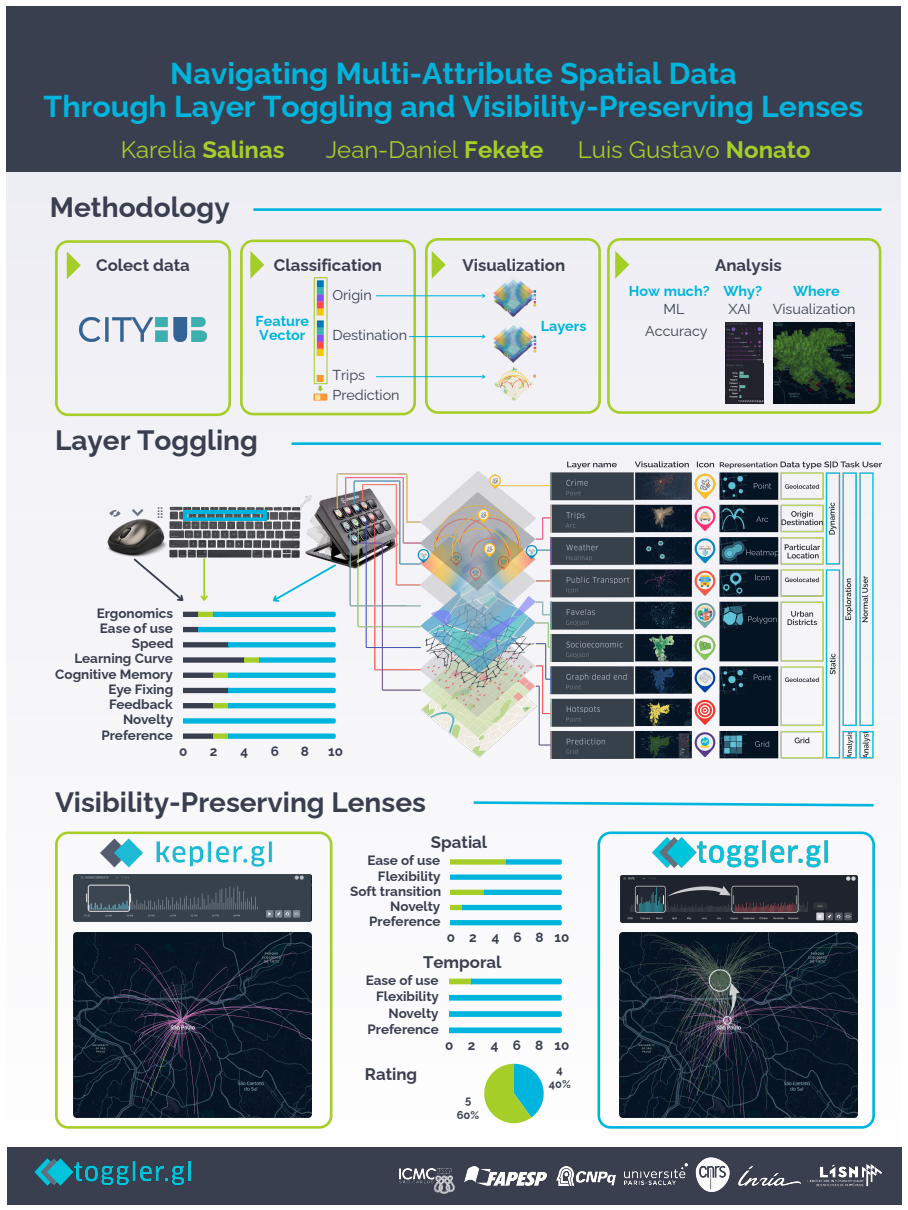
<style>
.page{position:relative;width:908px;height:1210px;background:#fff}
.page>*{position:absolute;margin:0;border:0;box-sizing:border-box;transform-origin:0 0}
.t1{font:700 30.24px/33.9px "Raleway";color:#00b5dd;text-align:center}
.t2{font:700 28px "Raleway";color:#3a3f50}
.t3{font:23.9px "Raleway";color:#a6ce28}
.t4{font:700 16.8px "Raleway";color:#3a3f50}
.t5{font:14.35px "Raleway";color:#3a3f50}
.t6{font:700 14.35px/13.9px "Raleway";color:#00b5dd}
.t7{font:700 13.47px/15.2px "Raleway";color:#3a3f50;text-align:right}
.t8{font:700 13.47px "Raleway";letter-spacing:1.065em;color:#3a3f50}
.t9{font:700 13.47px "Raleway";letter-spacing:1.04em;color:#3a3f50}
.t10{font:700 11.2px/14.7px "Raleway";color:#3a3f50;text-align:center}
.s1{font-weight:700}
</style>
<div class="page">
<div style="left:6px;top:6px;width:894px;height:1191px;background:#f7f7fa"></div>
<div style="left:6px;top:6px;width:894px;height:166px;background:#3a3f50"></div>
<svg style="left:183px;top:627px;width:108px;height:5px"></svg>
<svg style="left:183px;top:642px;width:108px;height:5px"></svg>
<svg style="left:183px;top:657px;width:108px;height:5px"></svg>
<svg style="left:183px;top:672px;width:108px;height:6px"></svg>
<svg style="left:183px;top:688px;width:108px;height:5px"></svg>
<svg style="left:183px;top:703px;width:108px;height:5px"></svg>
<svg style="left:183px;top:718px;width:108px;height:5px"></svg>
<svg style="left:183px;top:733px;width:108px;height:6px"></svg>
<svg style="left:449px;top:978px;width:112px;height:6px"></svg>
<svg style="left:449px;top:995px;width:112px;height:5px"></svg>
<svg style="left:449px;top:1011px;width:112px;height:6px"></svg>
<svg style="left:449px;top:1027px;width:112px;height:6px"></svg>
<svg style="left:451px;top:859px;width:110px;height:5px"></svg>
<svg style="left:451px;top:874px;width:110px;height:6px"></svg>
<svg style="left:451px;top:889px;width:110px;height:6px"></svg>
<svg style="left:451px;top:905px;width:110px;height:5px"></svg>
<svg style="left:451px;top:920px;width:110px;height:5px"></svg>
<img style="left:291px;top:461px;width:590px;height:297px">
<img style="left:169px;top:506px;width:131px;height:50px">
<svg style="left:184px;top:510px;width:82px;height:11px"></svg>
<img style="left:107px;top:520px;width:60px;height:37px">
<img style="left:109px;top:507px;width:54px;height:13px">
<div style="left:7px;top:1147px;width:893px;height:57px;background:#3a3f50"></div>
<img style="left:34px;top:1158px;width:157px;height:27px">
<img style="left:738px;top:1167px;width:61px;height:18px">
<img style="left:464px;top:1167px;width:82px;height:18px">
<img style="left:399px;top:1168px;width:55px;height:25px">
<svg style="left:607px;top:238px;width:274px;height:176px"></svg>
<img style="left:725px;top:322px;width:38px;height:81px">
<img style="left:772px;top:322px;width:82px;height:82px">
<svg style="left:131px;top:556px;width:207px;height:61px"></svg>
<svg style="left:55px;top:831px;width:277px;height:297px"></svg>
<svg style="left:597px;top:831px;width:277px;height:297px"></svg>
<svg style="left:240px;top:239px;width:176px;height:176px"></svg>
<svg style="left:55px;top:240px;width:176px;height:176px"></svg>
<svg style="left:615px;top:251px;width:14px;height:28px"></svg>
<hr style="left:253px;top:208px;width:628px;height:3px;background:#00b5dd">
<hr style="left:291px;top:442px;width:589px;height:3px;background:#00b5dd">
<svg style="left:473px;top:801px;width:401px;height:6px"></svg>
<svg style="left:484px;top:1063px;width:59px;height:60px"></svg>
<hr style="left:376px;top:295px;width:108px;height:1px;background:#00b5dd">
<hr style="left:409px;top:336px;width:75px;height:1px;background:#00b5dd">
<hr style="left:376px;top:376px;width:108px;height:1px;background:#00b5dd">
<svg style="left:425px;top:238px;width:175px;height:176px"></svg>
<img style="left:556px;top:1167px;width:59px;height:18px">
<img style="left:624px;top:1163px;width:63px;height:21px">
<img style="left:695px;top:1158px;width:35px;height:34px">
<img style="left:807px;top:1164px;width:75px;height:23px">
<p class="t1" style="left:44px;top:56px;width:821px">Navigating Multi-Attribute Spatial Data<br>Through Layer Toggling and Visibility-Preserving Lenses</p>
<p class="t3" style="left:121px;top:136px;width:165px">Karelia <span class="s1">Salinas</span></p>
<p class="t3" style="left:326px;top:136px;width:219px">Jean-Daniel <span class="s1">Fekete</span></p>
<p class="t3" style="left:577px;top:136px;width:234px">Luis Gustavo <span class="s1">Nonato</span></p>
<p class="t2" style="left:50px;top:190px;width:181px">Methodology</p>
<h3 class="t4" style="left:274px;top:255px;width:110px">Classification</h3>
<h3 class="t4" style="left:714px;top:255px;width:68px">Analysis</h3>
<p class="t6" style="left:628px;top:284px;width:135px">How much? Why?</p>
<p class="t6" style="left:792px;top:284px;width:48px">Where</p>
<p class="t5" style="left:663px;top:301px;width:22px">ML</p>
<p class="t5" style="left:728px;top:301px;width:24px">XAI</p>
<p class="t5" style="left:772px;top:301px;width:84px">Visualization</p>
<p class="t5" style="left:645px;top:322px;width:64px">Accuracy</p>
<p class="t4" style="left:96px;top:255px;width:95px">Colect data</p>
<p class="t4" style="left:462px;top:255px;width:104px">Visualization</p>
<p class="t5" style="left:332px;top:287px;width:41px">Origin</p>
<p class="t5" style="left:332px;top:327px;width:76px">Destination</p>
<h1 class="t5" style="left:332px;top:367px;width:34px">Trips</h1>
<p class="t5" style="left:332px;top:387px;width:69px">Prediction</p>
<p class="t6" style="left:255px;top:314px;width:55px">Feature<br>Vector</p>
<p class="t6" style="left:540px;top:319px;width:47px">Layers</p>
<h3 class="t2" style="left:55px;top:424px;width:204px">Layer Toggling</h3>
<p class="t7" style="left:55px;top:605px;width:120px">Ergonomics<br>Ease of use<br>Speed<br>Learning Curve<br>Cognitive Memory<br>Eye Fixing<br>Feedback<br>Novelty<br>Preference</p>
<p class="t7" style="left:179px;top:743px;width:10px">0</p>
<p class="t7" style="left:210px;top:743px;width:9px">2</p>
<p class="t7" style="left:240px;top:743px;width:9px">4</p>
<p class="t7" style="left:271px;top:743px;width:10px">6</p>
<p class="t7" style="left:301px;top:743px;width:10px">8</p>
<p class="t7" style="left:328px;top:743px;width:16px">10</p>
<p class="t2" style="left:55px;top:786px;width:372px">Visibility-Preserving Lenses</p>
<p class="t4" style="left:431px;top:832px;width:58px">Spatial</p>
<p class="t7" style="left:350px;top:853px;width:92px">Ease of use<br>Flexibility<br>Soft transition<br>Novelty<br>Preference</p>
<p class="t9" style="left:446px;top:929px;width:124px">0246810</p>
<p class="t4" style="left:423px;top:952px;width:80px">Temporal</p>
<p class="t7" style="left:365px;top:972px;width:75px;line-height:16.3px">Ease of use<br>Flexibility<br>Novelty<br>Preference</p>
<p class="t4" style="left:365px;top:1064px;width:54px">Rating</p>
<p class="t8" style="left:445px;top:1037px;width:126px">0246810</p>
<p class="t10" style="left:456px;top:1092px;width:24px">5<br>60%</p>
<p class="t10" style="left:548px;top:1062px;width:24px;line-height:14.5px">4<br>40%</p>
</div>
